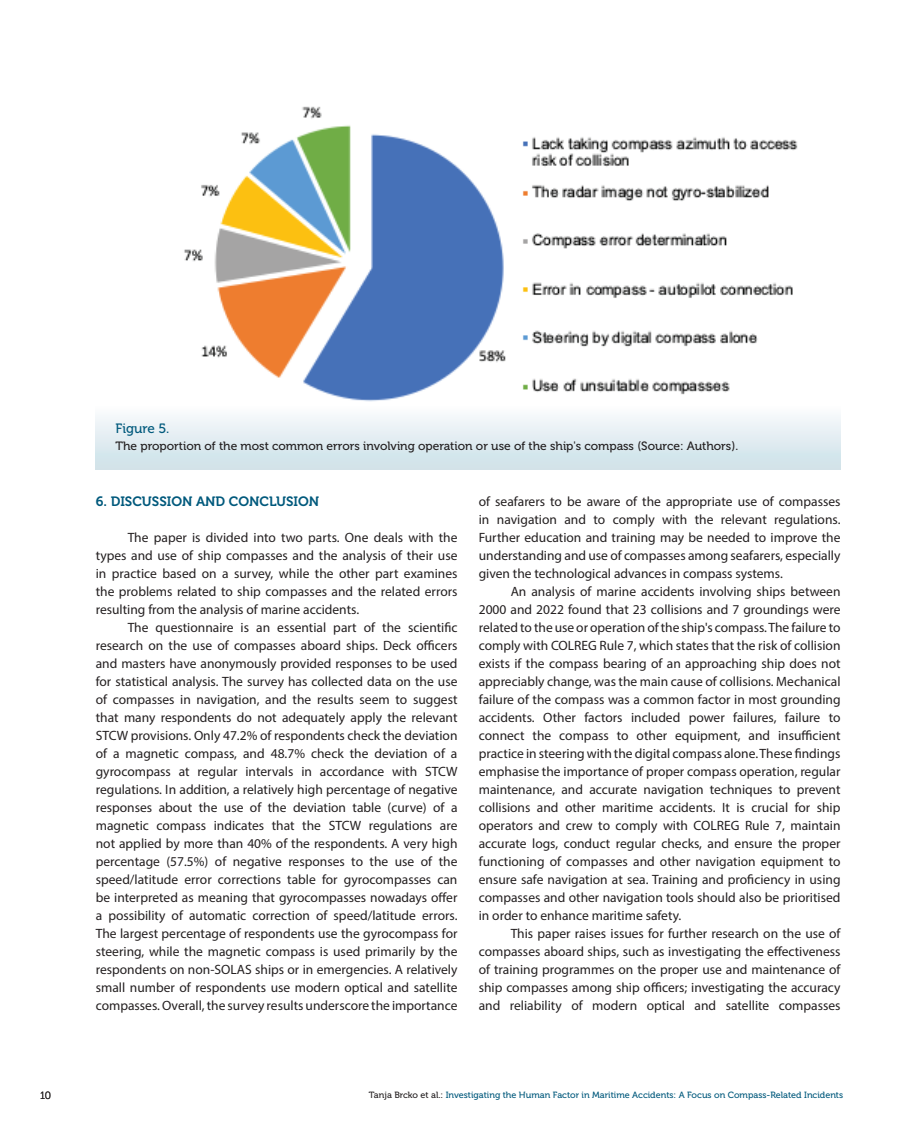
<style>
.page{position:relative;width:915px;height:1127px;background:#fff}
.page>*{position:absolute;margin:0;border:0;box-sizing:border-box;transform-origin:0 0}
.Body_text{font:13.5px/18px "Myriad Pro";color:#231f20;text-align:justify}
.podnaslov{font:13.5px "Museo 700";color:#00597c}
.Figure{font:13.5px "Museo 500";color:#00597c}
.Figure-2{font:12px "Museo 500";color:#231f20}
.t1{font:10.5px "Museo 300";color:#231f20}
.t2{font:9px "Museo 500";color:#00597c}
.s1{color:#231f20}
</style>
<div class="page">
<img style="left:184px;top:106px;width:614px;height:296px">
<div style="left:96px;top:405px;width:744px;height:65px;background:linear-gradient(to bottom,#fcfcfe,#cce0e8)"></div>
<p class="Figure" style="left:115px;top:421px;width:56px">Figure 5.</p>
<p class="Figure-2" style="left:115px;top:439px;width:624px">The proportion of the most common errors involving operation or use of the ship's compass (Source: Authors).</p>
<p class="podnaslov" style="left:96px;top:493px;width:225px">6. DISCUSSION AND CONCLUSION</p>
<p class="Body_text" style="left:96px;top:528px;width:363px;text-indent:32px">The paper is divided into two parts. One deals with the types and use of ship compasses and the analysis of their use in practice based on a survey, while the other part examines the problems related to ship compasses and the related errors resulting from the analysis of marine accidents.</p>
<p class="Body_text" style="left:96px;top:618px;width:363px;text-indent:32px">The questionnaire is an essential part of the scientific research on the use of compasses aboard ships. Deck officers and masters have anonymously provided responses to be used for statistical analysis. The survey has collected data on the use of compasses in navigation, and the results seem to suggest that many respondents do not adequately apply the relevant STCW provisions. Only 47.2% of respondents check the deviation of a magnetic compass, and 48.7% check the deviation of a gyrocompass at regular intervals in accordance with STCW regulations. In addition, a relatively high percentage of negative responses about the use of the deviation table (curve) of a magnetic compass indicates that the STCW regulations are not applied by more than 40% of the respondents. A very high percentage (57.5%) of negative responses to the use of the speed/latitude error corrections table for gyrocompasses can be interpreted as meaning that gyrocompasses nowadays offer a possibility of automatic correction of speed/latitude errors.<br>The largest percentage of respondents use the gyrocompass for steering, while the magnetic compass is used primarily by the respondents on non-SOLAS ships or in emergencies. A relatively small number of respondents use modern optical and satellite compasses. Overall, the survey results underscore the importance</p>
<p class="Body_text" style="left:478px;top:492px;width:363px">of seafarers to be aware of the appropriate use of compasses in navigation and to comply with the relevant regulations.<br>Further education and training may be needed to improve the understanding and use of compasses among seafarers, especially given the technological advances in compass systems.</p>
<p class="Body_text" style="left:478px;top:582px;width:363px;text-indent:32px">An analysis of marine accidents involving ships between 2000 and 2022 found that 23 collisions and 7 groundings were related to the use or operation of the ship's compass. The failure to comply with COLREG Rule 7, which states that the risk of collision exists if the compass bearing of an approaching ship does not appreciably change, was the main cause of collisions. Mechanical failure of the compass was a common factor in most grounding accidents. Other factors included power failures, failure to connect the compass to other equipment, and insufficient practice in steering with the digital compass alone. These findings emphasise the importance of proper compass operation, regular maintenance, and accurate navigation techniques to prevent collisions and other maritime accidents. It is crucial for ship operators and crew to comply with COLREG Rule 7, maintain accurate logs, conduct regular checks, and ensure the proper functioning of compasses and other navigation equipment to ensure safe navigation at sea. Training and proficiency in using compasses and other navigation tools should also be prioritised in order to enhance maritime safety.</p>
<p class="Body_text" style="left:478px;top:924px;width:363px;text-indent:32px">This paper raises issues for further research on the use of compasses aboard ships, such as investigating the effectiveness of training programmes on the proper use and maintenance of ship compasses among ship officers; investigating the accuracy and reliability of modern optical and satellite compasses</p>
<p class="t1" style="left:40px;top:1090px;width:13px">10</p>
<p class="t2" style="left:368px;top:1090px;width:476px"><span class="s1">Tanja Brcko et al.:</span> Investigating the Human Factor in Maritime Accidents: A Focus on Compass-Related Incidents</p>
</div>
